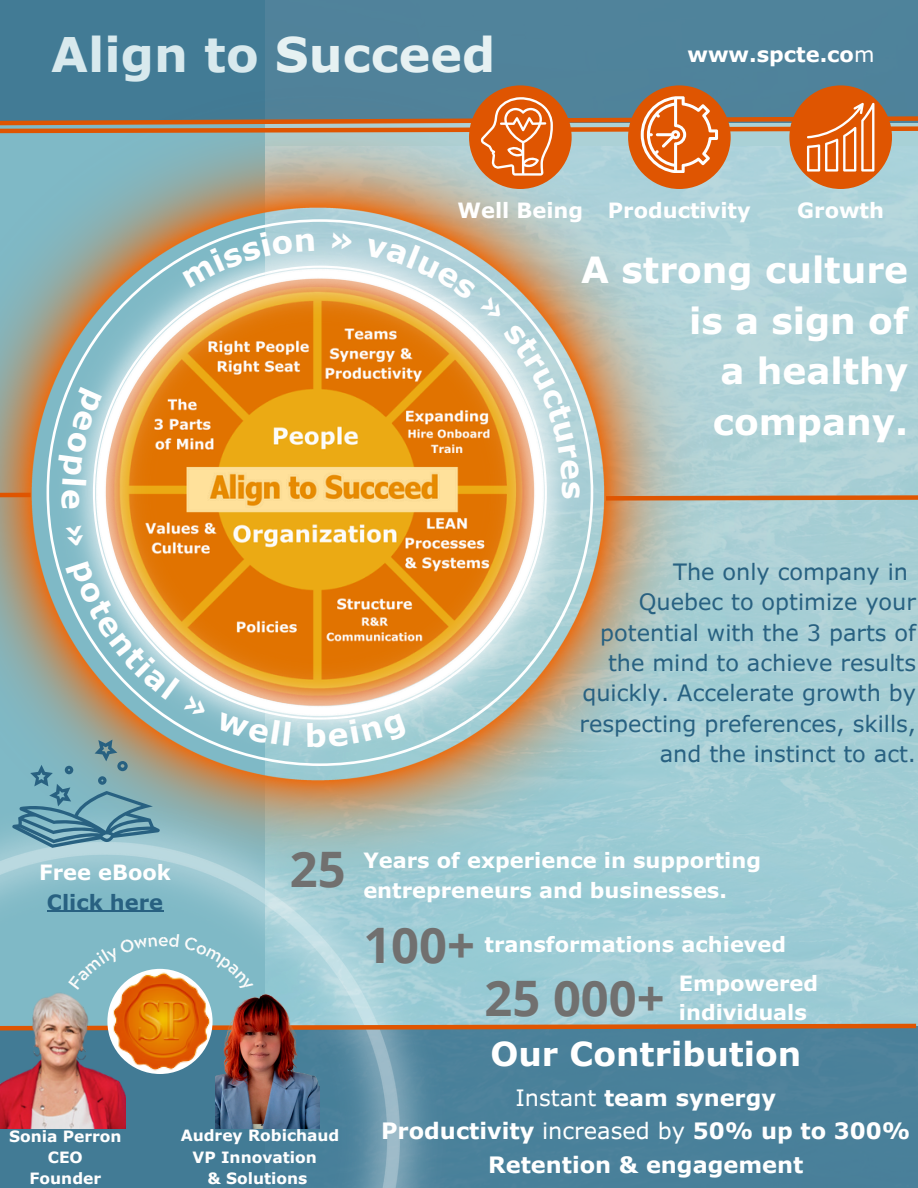
<style>
.page{position:relative;width:918px;height:1188px;background:#fff}
.page>*{position:absolute;margin:0;border:0;box-sizing:border-box;transform-origin:0 0}
.t1{font:700 48.9px "Open Sans";color:#71706f}
.t2{font:700 47.55px "Verdana Pro";color:#fff}
.t3{font:700 36px/50.4px "Verdana Pro";color:#fff;text-align:right}
.t4{font:700 33px "Verdana Pro";color:#fff}
.t5{font:700 31.2px "Verdana Pro";color:#fff}
.t6{font:22.5px "Verdana Pro";color:#286181}
.t7{font:700 22.5px "Verdana Pro";color:#fff}
.t8{font:700 21px "Verdana Pro";color:#fff}
.t9{font:700 21px "Verdana Pro";color:#286181}
.t10{font:700 15.6px "Verdana Pro";color:#fefefe}
.t11{font:700 15.45px "Verdana Pro";color:#fefefe}
.s1{font-weight:400}
</style>
<div class="page">
<img style="left:465px;top:176px;width:453px;height:845px">
<div style="left:0;top:1027px;width:918px;height:161px;background:#4a809a"></div>
<div style="left:0;top:0;width:918px;height:123px;background:linear-gradient(to right,#447c95,#53859d)"></div>
<img style="left:0;top:85px;width:726px;height:817px">
<img style="left:0;top:269px;width:712px;height:442px">
<img style="left:47px;top:219px;width:546px;height:547px">
<svg style="left:602px;top:492px;width:316px;height:11px;background:#c49974"></svg>
<div style="left:469px;top:85px;width:103px;height:104px;background:#df5501;border-radius:50%"></div>
<div style="left:789px;top:85px;width:103px;height:104px;background:#df5501;border-radius:50%"></div>
<div style="left:628px;top:85px;width:103px;height:104px;background:#df5501;border-radius:50%"></div>
<svg style="left:0;top:96px;width:918px;height:80px"></svg>
<img style="left:0;top:776px;width:465px;height:412px">
<svg style="left:212px;top:1021px;width:706px;height:12px"></svg>
<svg style="left:0;top:490px;width:35px;height:12px"></svg>
<svg style="left:12px;top:740px;width:148px;height:108px;background:#78a4ae"></svg>
<img style="left:109px;top:969px;width:104px;height:104px;border-radius:50%">
<img style="left:216px;top:973px;width:103px;height:156px">
<img style="left:0;top:985px;width:126px;height:143px">
<hr style="left:47px;top:911px;width:116px;height:1px;background:#286181">
<svg style="left:182px;top:232px;width:132px;height:55px;background:#adcdd2"></svg>
<svg style="left:332px;top:232px;width:20px;height:18px"></svg>
<svg style="left:365px;top:238px;width:215px;height:261px;background:#d8b47f"></svg>
<svg style="left:57px;top:386px;width:46px;height:100px;background:#9ac7d2"></svg>
<svg style="left:66px;top:525px;width:19px;height:21px"></svg>
<svg style="left:66px;top:561px;width:142px;height:158px;background:#b9b295"></svg>
<svg style="left:216px;top:712px;width:75px;height:34px;background:#9bc8d2"></svg>
<svg style="left:307px;top:713px;width:100px;height:35px;background:#b5d7dc"></svg>
<svg style="left:68px;top:933px;width:186px;height:60px;background:#8db4b8"></svg>
<h2 class="t2" style="left:51px;top:25px;width:446px">Align to Succeed</h2>
<p class="t8" style="left:687px;top:41px;width:188px">www.spcte.co<span class="s1">m</span></p>
<p class="t8" style="left:457px;top:197px;width:127px">Well Being</p>
<p class="t8" style="left:608px;top:197px;width:144px">Productivity</p>
<p class="t8" style="left:797px;top:197px;width:88px">Growth</p>
<h6 class="t5" style="left:93px;top:489px;width:22px;rotate:90deg">e</h6>
<h3 class="t3" style="left:581px;top:244px;width:328px">A strong culture is a sign of<br>a healthy company.</h3>
<p class="t6" style="left:673px;top:557px;width:237px">The only company in</p>
<p class="t6" style="left:639px;top:588px;width:279px">Quebec to optimize your</p>
<p class="t6" style="left:600px;top:618px;width:317px">potential with the 3 parts of</p>
<p class="t6" style="left:608px;top:648px;width:309px">the mind to achieve results</p>
<p class="t6" style="left:582px;top:679px;width:335px">quickly. Accelerate growth by</p>
<p class="t6" style="left:580px;top:709px;width:338px">respecting preferences, skills,</p>
<p class="t6" style="left:660px;top:740px;width:258px">and the instinct to act.</p>
<p class="t8" style="left:39px;top:859px;width:133px">Free eBook</p>
<p class="t9" style="left:47px;top:889px;width:118px">Click here</p>
<h1 class="t1" style="left:290px;top:835px;width:57px">25</h1>
<p class="t10" style="left:9px;top:1126px;width:114px">Sonia Perron</p>
<p class="t10" style="left:48px;top:1147px;width:37px">CEO</p>
<p class="t10" style="left:29px;top:1169px;width:73px">Founder</p>
<p class="t11" style="left:181px;top:1125px;width:160px">Audrey Robichaud</p>
<p class="t11" style="left:193px;top:1147px;width:126px">VP Innovation</p>
<p class="t11" style="left:207px;top:1169px;width:102px">&amp; Solutions</p>
<p class="t8" style="left:363px;top:847px;width:399px">Years of experience in supporting</p>
<p class="t8" style="left:363px;top:876px;width:365px">entrepreneurs and businesses.</p>
<h1 class="t1" style="left:363px;top:910px;width:113px">100+</h1>
<p class="t8" style="left:484px;top:931px;width:303px">transformations achieved</p>
<p class="t1" style="left:484px;top:963px;width:182px">25 000+</p>
<p class="t8" style="left:679px;top:970px;width:141px">Empowered</p>
<p class="t8" style="left:679px;top:999px;width:130px">individuals</p>
<p class="t4" style="left:490px;top:1033px;width:312px">Our Contribution</p>
<p class="t7" style="left:515px;top:1083px;width:262px"><span class="s1">Instant</span> team synergy</p>
<p class="t7" style="left:381px;top:1117px;width:531px">Productivity <span class="s1">increased by</span> 50% up to 300%</p>
<p class="t7" style="left:488px;top:1151px;width:317px">Retention &amp; engagement</p>
</div>
